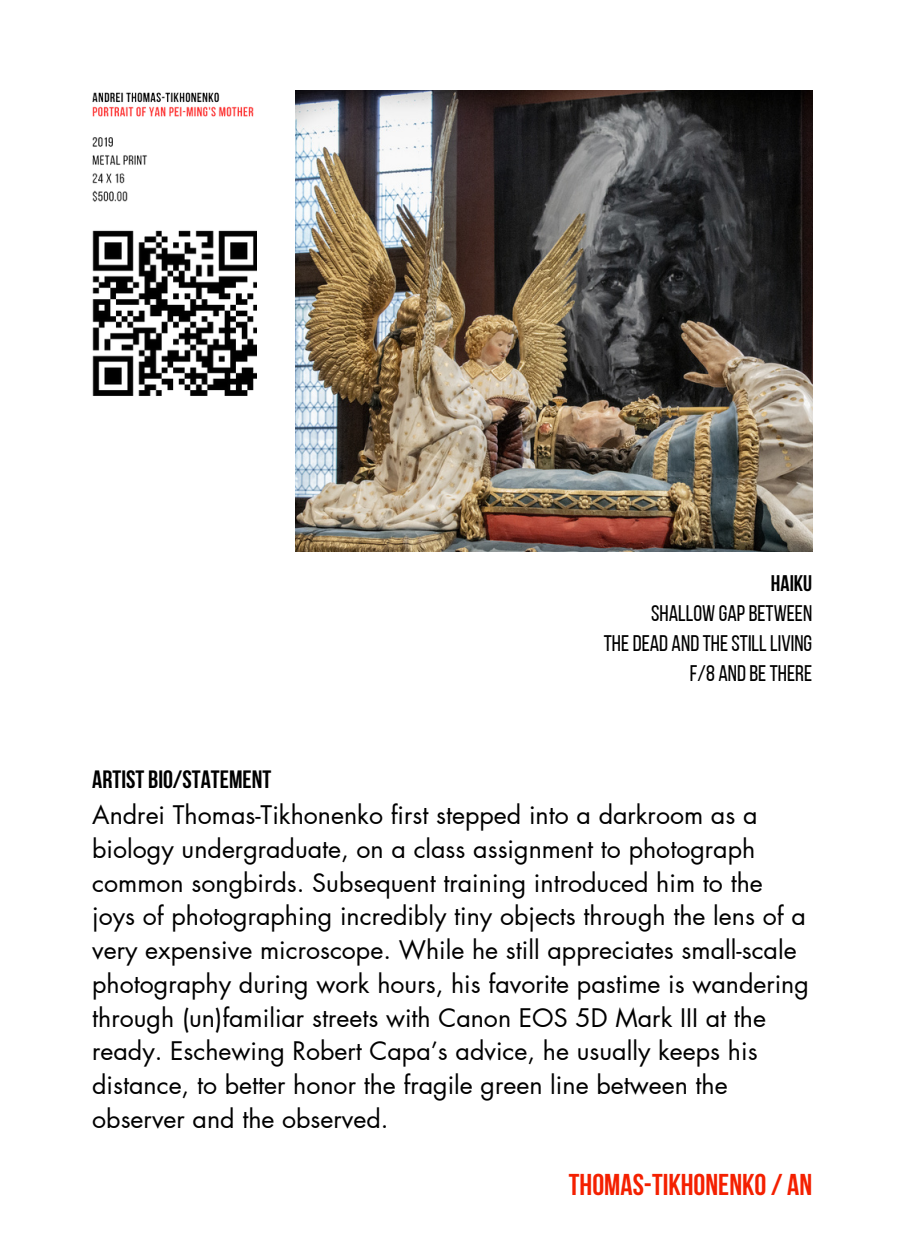
<style>
.page{position:relative;width:900px;height:1260px;background:#fff}
.page>*{position:absolute;margin:0;border:0;box-sizing:border-box;transform-origin:0 0}
.t1{font:700 30px "Bebas Neue";color:#f42000}
.t2{font:25px/33.8px "Futura LT Pro";color:#000}
.t3{font:700 25px "Bebas Neue";color:#000}
.t4{font:22.5px "Bebas Neue";color:#000}
.t5{font:700 22.5px "Bebas Neue";color:#000}
</style>
<div class="page">
<img style="left:295px;top:90px;width:518px;height:461px">
<img style="left:92px;top:92px;width:165px;height:304px">
<p class="t5" style="left:771px;top:574px;width:43px">HAIKU</p>
<p class="t4" style="left:651px;top:604px;width:163px">SHALLOW GAP BETWEEN</p>
<p class="t4" style="left:604px;top:634px;width:210px">THE DEAD AND THE STILLLIVING</p>
<p class="t4" style="left:690px;top:664px;width:124px">F/8 ANDBE THERE</p>
<p class="t3" style="left:92px;top:770px;width:181px">ARTIST BIO/STATEMENT</p>
<p class="t2" style="left:92px;top:799px;width:718px">Andrei Thomas-Tikhonenko first stepped into a darkroom as a biology undergraduate, on a class assignment to photograph common songbirds. Subsequent training introduced him to the joys of photographing incredibly tiny objects through the lens of a very expensive microscope. While he still appreciates small-scale photography during work hours, his favorite pastime is wandering through (un)familiar streets with Canon EOS 5D Mark III at the ready. Eschewing Robert Capa’s advice, he usually keeps his distance, to better honor the fragile green line between the observer and the observed.</p>
<p class="t1" style="left:569px;top:1173px;width:245px">THOMAS-TIKHONENKO / AN</p>
</div>
